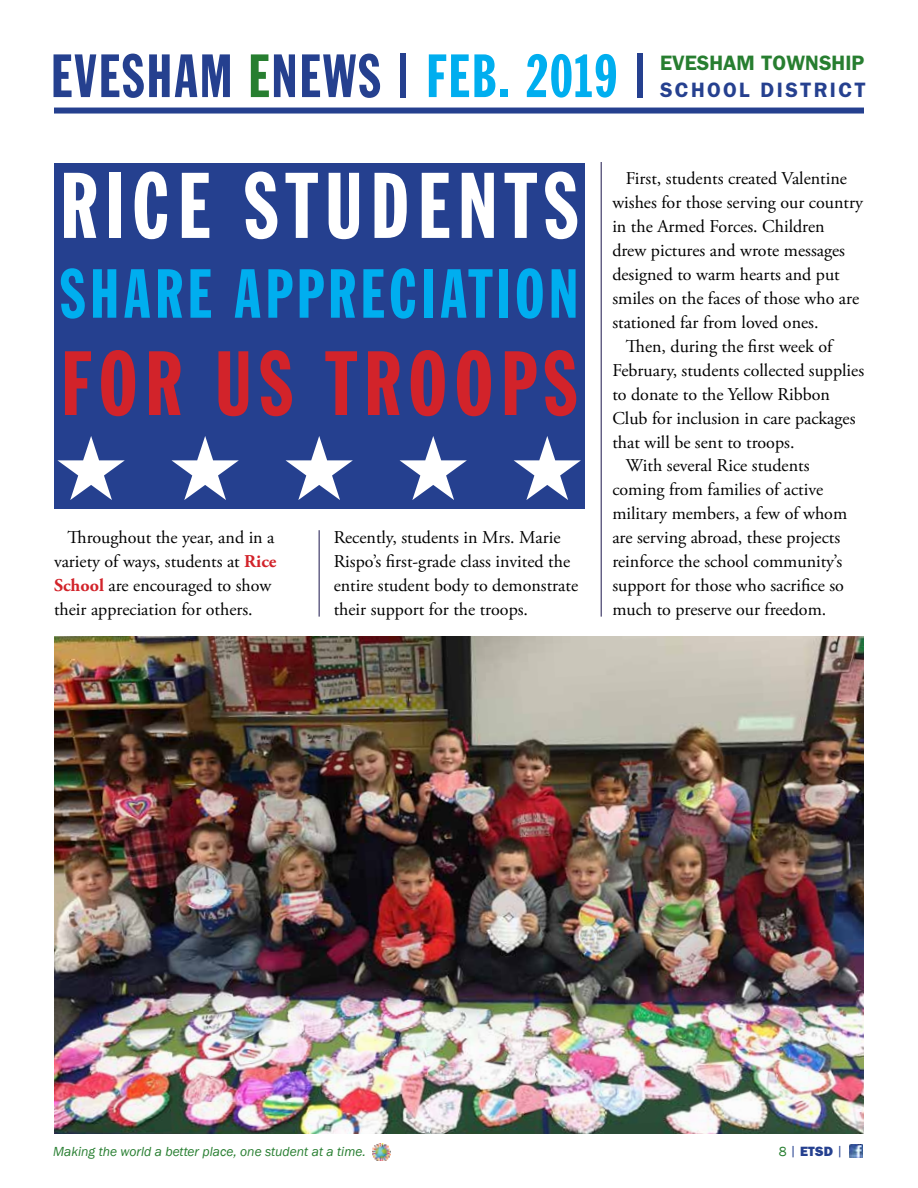
<style>
.page{position:relative;width:918px;height:1188px;background:#fff}
.page>*{position:absolute;margin:0;border:0;box-sizing:border-box;transform-origin:0 0}
.t1{font:91.5px "Franklin Gothic Extra Cond";letter-spacing:.09em;color:#fff}
.t2{font:89.55px "Franklin Gothic Extra Cond";letter-spacing:.09em;color:#d2232a}
.t3{font:89.55px "Zapf Dingbats ITC";color:#fff}
.t4{font:68.1px "Franklin Gothic Extra Cond";letter-spacing:.07em;color:#00aeef}
.t5{font:60px "Franklin Gothic Extra Cond";letter-spacing:.04em;color:#25408f}
.t6{font:600 20.85px "Franklin Gothic";color:#277e30}
.t7{font:600 20.85px "Franklin Gothic";letter-spacing:.11em;color:#25408f}
.t8{font:18px/24px "Adobe Garamond Pro";color:#000}
.t9{font:italic 13.5px "Franklin Gothic";color:#277e30}
.t10{font:800 13.5px "Franklin Gothic";color:#25408f}
.s1{color:#277e30}
.s2{color:#00aeef}
.s3{font-weight:700;color:#d2232a}
.s4{font-weight:400;color:#277e30}
.s5{font-weight:400}
</style>
<div class="page">
<div style="left:54px;top:108px;width:810px;height:6px;background:#25408f"></div>
<svg style="left:850px;top:1145px;width:13px;height:13px"></svg>
<img style="left:372px;top:1143px;width:18px;height:18px">
<hr style="left:319px;top:530px;width:1px;height:87px;background:#1c174d">
<hr style="left:601px;top:162px;width:1px;height:455px;background:#1c174d">
<div style="left:54px;top:163px;width:530px;height:346px;background:#25408f"></div>
<img style="left:54px;top:636px;width:810px;height:498px">
<h3 class="t5" style="left:51px;top:44px;width:597px">EVESHAM <span class="s1">E</span>NEWS | <span class="s2">FEB. 2019</span> |</h3>
<p class="t6" style="left:660px;top:50px;width:206px">EVESHAM TOWNSHIP</p>
<p class="t7" style="left:660px;top:77px;width:207px">SCHOOL DISTRICT</p>
<h1 class="t1" style="left:60px;top:157px;width:519px">RICE STUDENTS</h1>
<h3 class="t4" style="left:60px;top:257px;width:519px">SHARE APPRECIATION</h3>
<h2 class="t2" style="left:61px;top:336px;width:517px">FOR US TROOPS</h2>
<h2 class="t3" style="left:55px;top:426px;width:531px">★ ★ ★ ★ ★</h2>
<p class="t8" style="left:54px;top:526px;width:224px;text-indent:14px">Throughout the year, and in a variety of ways, students at <span class="s3">Rice<br>School</span> are encouraged to show their appreciation for others.</p>
<p class="t8" style="left:334px;top:526px;width:246px">Recently, students in Mrs. Marie Rispo’s first-grade class invited the entire student body to demonstrate their support for the troops.</p>
<p class="t8" style="left:626px;top:167px;width:223px">First, students created Valentine</p>
<p class="t8" style="left:612px;top:190px;width:252px">wishes for those serving our country</p>
<p class="t8" style="left:612px;top:214px;width:214px">in the Armed Forces. Children</p>
<p class="t8" style="left:612px;top:238px;width:234px">drew pictures and wrote messages</p>
<p class="t8" style="left:612px;top:262px;width:229px">designed to warm hearts and put</p>
<p class="t8" style="left:612px;top:286px;width:248px">smiles on the faces of those who are</p>
<p class="t8" style="left:612px;top:310px;width:208px">stationed far from loved ones.</p>
<p class="t8" style="left:626px;top:334px;width:208px">Then, during the first week of</p>
<p class="t8" style="left:612px;top:358px;width:253px">February, students collected supplies</p>
<p class="t8" style="left:612px;top:382px;width:219px">to donate to the Yellow Ribbon</p>
<p class="t8" style="left:612px;top:406px;width:245px">Club for inclusion in care packages</p>
<p class="t8" style="left:612px;top:430px;width:184px">that will be sent to troops.</p>
<p class="t8" style="left:626px;top:454px;width:185px">With several Rice students</p>
<p class="t8" style="left:612px;top:478px;width:212px">coming from families of active</p>
<p class="t8" style="left:612px;top:502px;width:236px">military members, a few of whom</p>
<p class="t8" style="left:612px;top:526px;width:229px">are serving abroad, these projects</p>
<p class="t8" style="left:612px;top:550px;width:231px">reinforce the school community’s</p>
<p class="t8" style="left:612px;top:574px;width:233px">support for those who sacrifice so</p>
<p class="t8" style="left:612px;top:598px;width:216px">much to preserve our freedom.</p>
<p class="t9" style="left:53px;top:1143px;width:314px">Making the world a better place, one student at a time.</p>
<p class="t10" style="left:779px;top:1144px;width:66px"><span class="s4">8</span> <span class="s5">|</span> ETSD <span class="s5">|</span></p>
</div>
